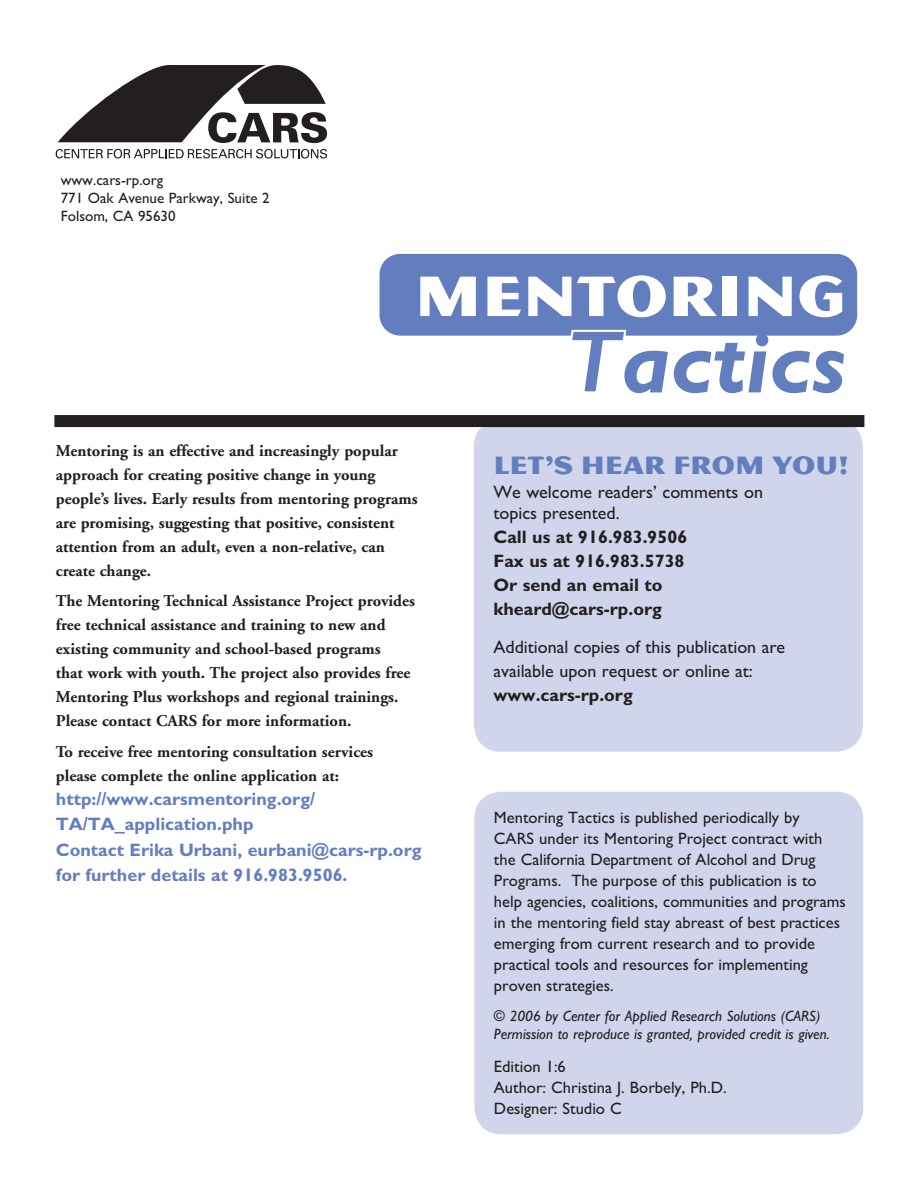
<style>
.page{position:relative;width:918px;height:1188px;background:#fff}
.page>*{position:absolute;margin:0;border:0;box-sizing:border-box;transform-origin:0 0}
.t1{font:27px "Magnesium MVB";color:#637ebf}
.t2{font:700 18px/25.5px "M Gill Sans";color:#637ebf}
.t3{font:18px/24px "M Gill Sans";color:#231f20}
.t4{font:700 18px "M Gill Sans";color:#231f20}
.t5{font:700 16.5px/24px "Adobe Garamond";color:#231f20}
.t6{font:16.5px/21px "M Gill Sans";color:#231f20}
.t7{font:italic 15px "M Gill Sans";color:#231f20}
.t8{font:15px "M Gill Sans";color:#231f20}
</style>
<div class="page">
<div style="left:474px;top:427px;width:389px;height:325px;background:#d1d5eb"></div>
<div style="left:380px;top:255px;width:477px;height:80px;background:#637ebf;border-radius:20px"></div>
<div style="left:379px;top:254px;width:478px;height:82px;border:1px solid #637ebf;border-radius:20px"></div>
<svg style="left:569px;top:329px;width:99px;height:65px"></svg>
<svg style="left:674px;top:334px;width:170px;height:59px"></svg>
<svg style="left:420px;top:277px;width:56px;height:39px"></svg>
<svg style="left:487px;top:277px;width:34px;height:39px"></svg>
<svg style="left:528px;top:277px;width:43px;height:39px"></svg>
<svg style="left:577px;top:275px;width:89px;height:42px"></svg>
<svg style="left:674px;top:277px;width:43px;height:39px"></svg>
<div style="left:723px;top:277px;width:14px;height:39px;background:#fff"></div>
<svg style="left:749px;top:277px;width:43px;height:39px"></svg>
<svg style="left:799px;top:275px;width:43px;height:42px"></svg>
<div style="left:54px;top:415px;width:810px;height:12px;background:#231f20"></div>
<div style="left:474px;top:792px;width:389px;height:342px;background:#d1d5eb"></div>
<svg style="left:58px;top:65px;width:269px;height:78px"></svg>
<svg style="left:56px;top:149px;width:271px;height:9px"></svg>
<p class="t8" style="left:61px;top:171px;width:104px">www.cars-rp.org</p>
<p class="t8" style="left:61px;top:189px;width:210px">771 Oak Avenue Parkway, Suite 2</p>
<p class="t8" style="left:61px;top:207px;width:116px">Folsom, CA 95630</p>
<p class="t5" style="left:56px;top:439px;width:363px">Mentoring is an effective and increasingly popular approach for creating positive change in young people’s lives. Early results from mentoring programs are promising, suggesting that positive, consistent attention from an adult, even a non-relative, can create change.</p>
<p class="t5" style="left:56px;top:589px;width:361px">The Mentoring Technical Assistance Project provides free technical assistance and training to new and existing community and school-based programs<br>that work with youth. The project also provides free Mentoring Plus workshops and regional trainings.<br>Please contact CARS for more information.</p>
<p class="t5" style="left:56px;top:740px;width:319px">To receive free mentoring consultation services please complete the online application at:</p>
<p class="t2" style="left:56px;top:786px;width:261px">http://www.carsmentoring.org/</p>
<p class="t2" style="left:56px;top:811px;width:199px">TA/TA_application.php</p>
<p class="t2" style="left:56px;top:837px;width:367px">Contact Erika Urbani, eurbani@cars-rp.org for further details at 916.983.9506.</p>
<p class="t1" style="left:494px;top:449px;width:356px">LET’S HEAR FROM YOU!</p>
<p class="t3" style="left:494px;top:480px;width:271px">We welcome readers’ comments on</p>
<p class="t3" style="left:494px;top:501px;width:128px">topics presented.</p>
<p class="t4" style="left:494px;top:527px;width:195px">Call us at 916.983.9506</p>
<p class="t4" style="left:494px;top:551px;width:193px">Fax us at 916.983.5738</p>
<p class="t4" style="left:494px;top:575px;width:171px">Or send an email to</p>
<p class="t4" style="left:494px;top:599px;width:170px">kheard@cars-rp.org</p>
<p class="t3" style="left:494px;top:635px;width:293px">Additional copies of this publication are available upon request or online at:</p>
<p class="t4" style="left:494px;top:684px;width:141px">www.cars-rp.org</p>
<p class="t6" style="left:494px;top:807px;width:353px">Mentoring Tactics is published periodically by<br>CARS under its Mentoring Project contract with the California Department of Alcohol and Drug Programs. The purpose of this publication is to help agencies, coalitions, communities and programs in the mentoring field stay abreast of best practices emerging from current research and to provide practical tools and resources for implementing proven strategies.</p>
<p class="t7" style="left:494px;top:1007px;width:328px">© 2006 by Center for Applied Research Solutions (CARS)</p>
<p class="t7" style="left:494px;top:1025px;width:337px">Permission to reproduce is granted, provided credit is given.</p>
<p class="t6" style="left:494px;top:1056px;width:73px">Edition 1:6</p>
<p class="t6" style="left:494px;top:1077px;width:234px">Author: Christina J. Borbely, Ph.D.</p>
<p class="t6" style="left:494px;top:1098px;width:129px">Designer: Studio C</p>
</div>
